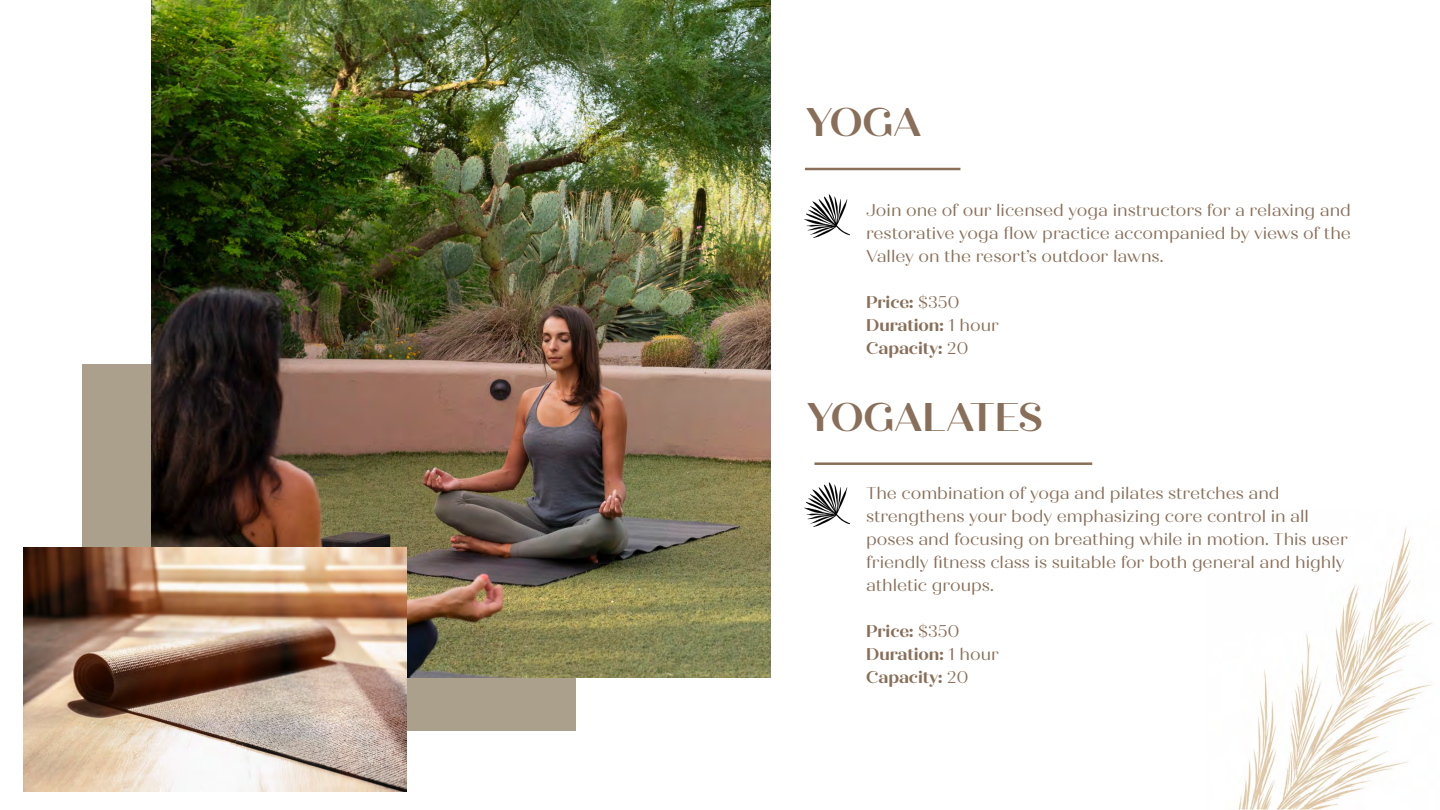
<style>
.page{position:relative;width:1440px;height:810px;background:#fff}
.page>*{position:absolute;margin:0;border:0;box-sizing:border-box;transform-origin:0 0}
.t1{font:700 40px "Quiche Display";color:#896f59}
.t2{font:17px/23px "Quiche Display";color:#896f59;text-align:justify}
.t3{font:700 17px "Quiche Display";color:#896f59}
.s1{font-weight:400}
</style>
<div class="page">
<img style="left:1238px;top:527px;width:195px;height:283px">
<div style="left:82px;top:364px;width:494px;height:367px;background:#aaa08c"></div>
<img style="left:151px;top:0;width:619px;height:677px">
<img style="left:23px;top:548px;width:384px;height:244px">
<img style="left:805px;top:194px;width:45px;height:43px">
<img style="left:805px;top:483px;width:45px;height:43px">
<hr style="left:805px;top:168px;width:155px;height:2px;background:#896f59">
<hr style="left:814px;top:462px;width:278px;height:3px;background:#896f59">
<p class="t1" style="left:806px;top:98px;width:117px">YOGA</p>
<p class="t2" style="left:866px;top:199px;width:486px">Join one of our licensed yoga instructors for a relaxing and restorative yoga flow practice accompanied by views of the Valley on the resort’s outdoor lawns.</p>
<p class="t3" style="left:866px;top:292px;width:95px">Price: <span class="s1">$350</span></p>
<p class="t3" style="left:866px;top:315px;width:135px">Duration: <span class="s1">1 hour</span></p>
<p class="t3" style="left:866px;top:338px;width:104px">Capacity: <span class="s1">20</span></p>
<p class="t1" style="left:807px;top:393px;width:237px">YOGALATES</p>
<p class="t2" style="left:866px;top:482px;width:415px">The combination of yoga and pilates stretches and</p>
<p class="t2" style="left:866px;top:505px;width:444px">strengthens your body emphasizing core control in all</p>
<p class="t2" style="left:866px;top:528px;width:483px;text-align:left">poses and focusing on breathing while in motion. This user friendly fitness class is suitable for both general and highly athletic groups.</p>
<p class="t3" style="left:866px;top:621px;width:95px">Price: <span class="s1">$350</span></p>
<p class="t3" style="left:866px;top:644px;width:135px">Duration: <span class="s1">1 hour</span></p>
<p class="t3" style="left:866px;top:667px;width:104px">Capacity: <span class="s1">20</span></p>
</div>
